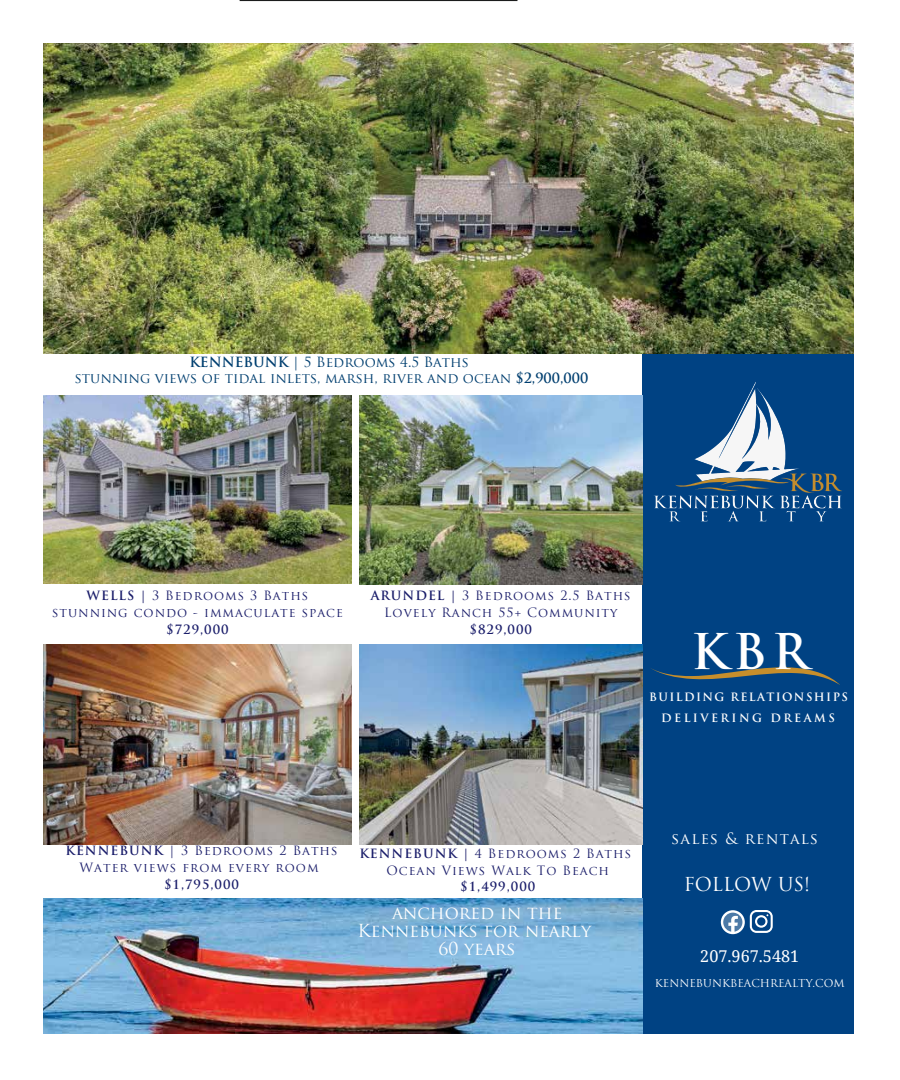
<style>
.page{position:relative;width:900px;height:1080px;background:#fff}
.page>*{position:absolute;margin:0;border:0;box-sizing:border-box;transform-origin:0 0}
.t1{font:700 48px "Trajan Pro";color:#fff}
.t2{font:18.75px "Trajan Pro";color:#fff}
.t3{font:17.5px/17.8px "Trajan Pro";color:#fff;text-align:center}
.t4{font:16.25px "Noto Serif";color:#fff}
.t5{font:15.25px "Trajan Pro";letter-spacing:.08em;color:#fff}
.t6{font:13.75px/16px "Trajan Pro";color:#003f70;text-align:center}
.t7{font:12.5px/16.9px "Trajan Pro";letter-spacing:.08em;color:#1a1d6a;text-align:center}
.t8{font:700 12.5px "Trajan Pro";letter-spacing:.08em;color:#1a1d6a}
.t9{font:700 11.25px/21.6px "Trajan Pro";letter-spacing:.12em;color:#fff;text-align:center}
.t10{font:10.62px "Trajan Pro";color:#fff}
.s1{font-weight:700}
</style>
<div class="page">
<hr style="left:240px;top:0;width:277px;height:1px;background:#0d0e0e">
<div style="left:642px;top:353px;width:212px;height:680px;background:#004283"></div>
<svg style="left:654px;top:382px;width:188px;height:140px"></svg>
<img style="left:44px;top:43px;width:810px;height:310px">
<svg style="left:721px;top:910px;width:51px;height:24px"></svg>
<svg style="left:651px;top:667px;width:189px;height:18px"></svg>
<img style="left:44px;top:898px;width:598px;height:135px">
<img style="left:44px;top:395px;width:307px;height:189px">
<img style="left:359px;top:395px;width:284px;height:190px">
<img style="left:44px;top:644px;width:307px;height:200px">
<img style="left:359px;top:644px;width:284px;height:200px">
<p class="t6" style="left:75px;top:354px;width:515px"><span class="s1">KENNEBUNK</span> | 5 Bedrooms 4.5 Baths<br>stunning views of tidal inlets, marsh, river and ocean <span class="s1">$2,900,000</span></p>
<p class="t7" style="left:52px;top:587px;width:292px"><span class="s1">WELLS |</span> 3 Bedrooms 3 Baths stunning condo - immaculate space</p>
<p class="t8" style="left:166px;top:621px;width:64px">$729,000</p>
<p class="t7" style="left:371px;top:587px;width:261px"><span class="s1">ARUNDEL |</span> 3 Bedrooms 2.5 Baths<br>Lovely Ranch 55+ Community</p>
<p class="t8" style="left:470px;top:622px;width:64px">$829,000</p>
<h1 class="t1" style="left:691px;top:622px;width:119px">KBR</h1>
<p class="t9" style="left:649px;top:686px;width:200px">BUILDING RELATIONSHIPS<br>DELIVERING DREAMS</p>
<p class="t7" style="left:65px;top:842px;width:274px"><span class="s1">KENNEBUNK</span> | 3 Bedrooms 2 Baths<br>Water views from every room</p>
<p class="t8" style="left:164px;top:876px;width:77px">$1,795,000</p>
<p class="t7" style="left:359px;top:845px;width:273px"><span class="s1">KENNEBUNK |</span> 4 Bedrooms 2 Baths<br>Ocean Views Walk To Beach</p>
<p class="t8" style="left:460px;top:878px;width:77px">$1,499,000</p>
<h3 class="t3" style="left:358px;top:904px;width:235px">anchored in the<br>Kennebunks for nearly<br>60 years</h3>
<p class="t5" style="left:671px;top:828px;width:148px">sales &amp; rentals</p>
<h2 class="t2" style="left:684px;top:873px;width:128px">FOLLOW US!</h2>
<h3 class="t4" style="left:700px;top:945px;width:100px">207.967.5481</h3>
<p class="t10" style="left:655px;top:976px;width:191px">KENNEBUNKBEACHREALTY.COM</p>
</div>
